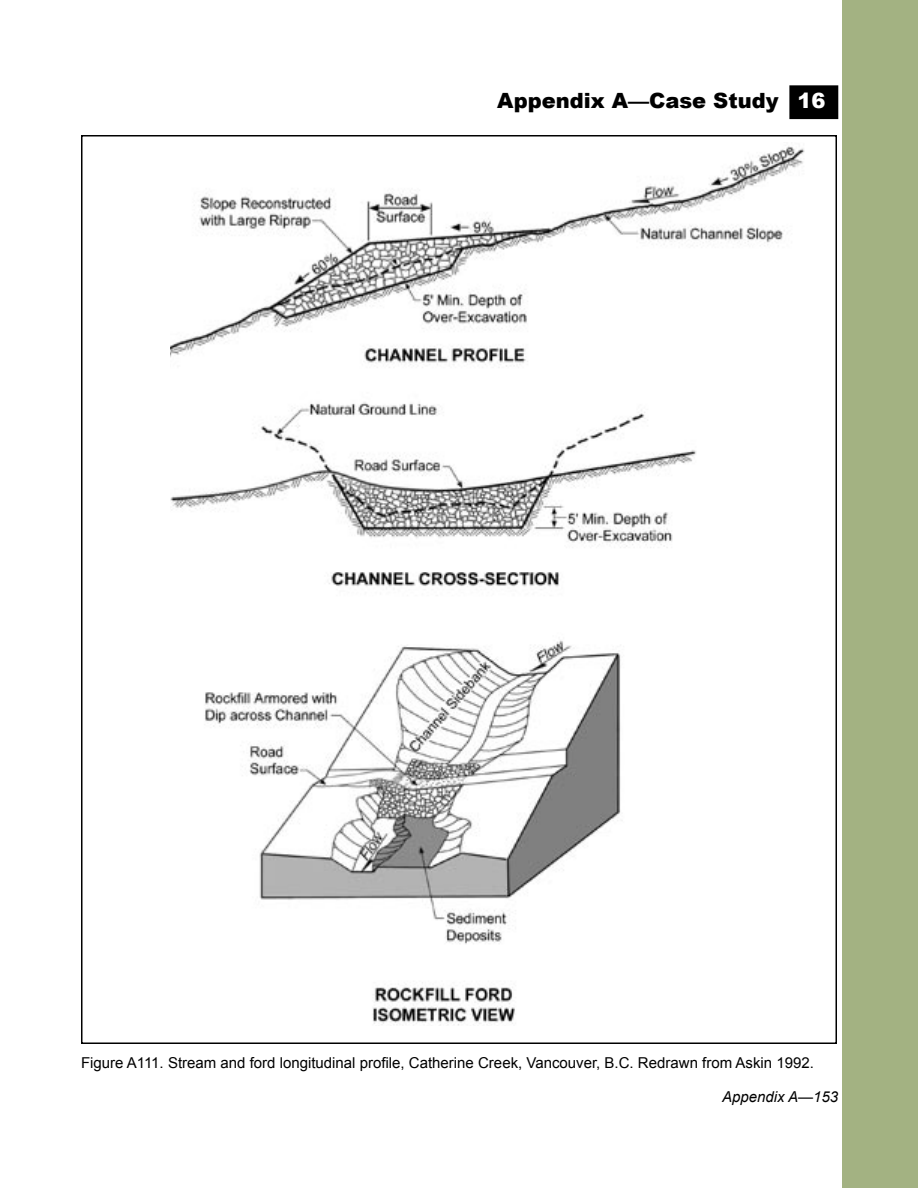
<style>
.page{position:relative;width:918px;height:1188px;background:#fff}
.page>*{position:absolute;margin:0;border:0;box-sizing:border-box;transform-origin:0 0}
.t1{font:900 21px "Arial";color:#000}
.t2{font:900 21px "Arial";color:#fff}
.indent{font:15px "Arial";color:#000}
.t3{font:italic 15px "Arial";color:#000}
</style>
<div class="page">
<div style="left:790px;top:86px;width:48px;height:32px;background:#000"></div>
<div style="left:789px;top:85px;width:49px;height:34px;border:2px solid #000"></div>
<div style="left:843px;top:0;width:75px;height:1188px;background:#a3b282"></div>
<img style="left:170px;top:146px;width:635px;height:879px">
<h1 class="t1" style="left:497px;top:89px;width:283px">Appendix A—Case Study</h1>
<p class="t2" style="left:798px;top:88px;width:30px">16</p>
<p class="indent" style="left:81px;top:1055px;width:734px">Figure A111. Stream and ford longitudinal profile, Catherine Creek, Vancouver, B.C. Redrawn from Askin 1992.</p>
<p class="t3" style="left:722px;top:1088px;width:118px">Appendix A—153</p>
</div>
